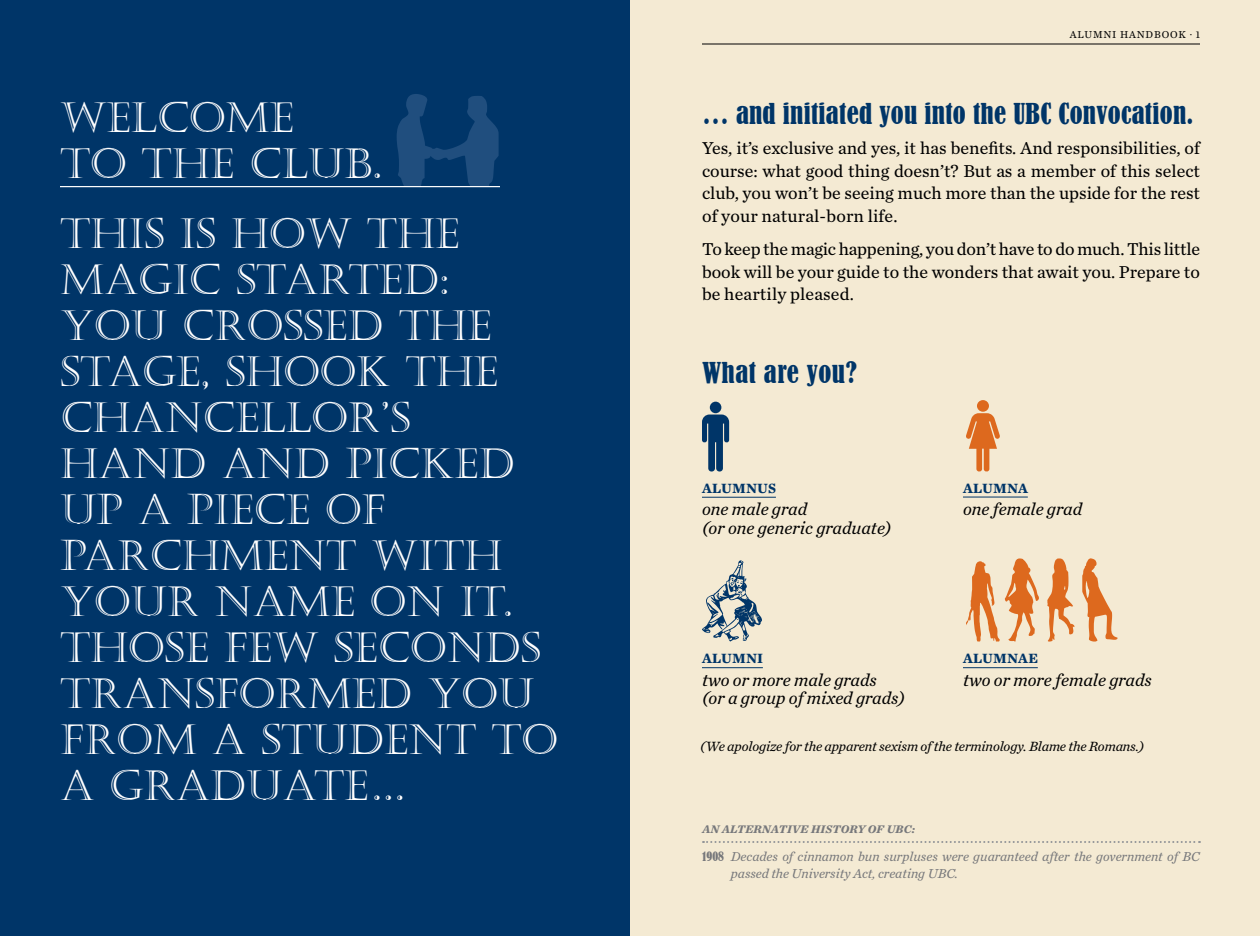
<style>
.page{position:relative;width:1260px;height:936px;background:#fff}
.page>*{position:absolute;margin:0;border:0;box-sizing:border-box;transform-origin:0 0}
.t1{font:42px/46px "Castellar";color:#fff}
.t2{font:condensed 27px "Bernard";letter-spacing:.01em;color:#003568}
.t3{font:18px/22.4px "Chronicle Text G2";color:#000;text-align:justify}
.t4{font:italic 18px/18.6px "Chronicle Text G2";color:#000}
.t5{font:italic 14px "Chronicle Text G2";letter-spacing:-.01em;color:#000}
.t6{font:700 14px "Chronicle Text G2";letter-spacing:.02em;color:#003568}
.t7{font:italic 13.6px/17.4px "Chronicle Text G2";color:#77787b}
.t8{font:italic 700 11.6px "Chronicle Text G2";letter-spacing:.02em;color:#77787b}
.t9{font:10.4px "Chronicle Text G2";letter-spacing:.17em;color:#000}
.s1{font-family:"Bernard";font-style:normal;font-stretch:condensed;font-size:12px}
</style>
<div class="page">
<div style="left:630px;top:0;width:630px;height:936px;background:#f4ead3"></div>
<hr style="left:702px;top:44px;width:498px;height:1px;background:#000">
<svg style="left:703px;top:841px;width:497px;height:2px"></svg>
<div style="left:0;top:0;width:630px;height:936px;background:#003568"></div>
<hr style="left:702px;top:497px;width:74px;height:1px;background:#003568">
<hr style="left:702px;top:667px;width:61px;height:1px;background:#003568">
<hr style="left:963px;top:497px;width:65px;height:1px;background:#003568">
<hr style="left:963px;top:667px;width:75px;height:1px;background:#003568">
<div style="left:710px;top:402px;width:11px;height:11px;background:#003568;border-radius:50%"></div>
<svg style="left:702px;top:415px;width:27px;height:57px"></svg>
<div style="left:977px;top:400px;width:12px;height:12px;background:#dd691e;border-radius:50%"></div>
<svg style="left:966px;top:413px;width:34px;height:59px"></svg>
<svg style="left:702px;top:560px;width:60px;height:82px"></svg>
<svg style="left:1047px;top:558px;width:27px;height:84px"></svg>
<svg style="left:1082px;top:558px;width:36px;height:84px"></svg>
<svg style="left:966px;top:558px;width:73px;height:84px"></svg>
<svg style="left:397px;top:94px;width:102px;height:92px"></svg>
<hr style="left:60px;top:186px;width:440px;height:1px;background:#fff">
<h1 class="t1" style="left:60px;top:96px;width:324px">WELCOME<br>TO THE CLUB.</h1>
<h1 class="t1" style="left:60px;top:212px;width:499px">THIS IS HOW THE<br>MAGIC STARTED:<br>YOU CROSSED THE<br>STAGE, SHOOK THE<br>CHANCELLOR’S<br>HAND AND PICKED<br>UP A PIECE OF<br>PARCHMENT WITH<br>YOUR NAME ON IT.<br>THOSE FEW SECONDS<br>TRANSFORMED YOU<br>FROM A STUDENT TO<br>A GRADUATE…</h1>
<p class="t9" style="left:1070px;top:27px;width:132px">Alumni Handbook · 1</p>
<h2 class="t2" style="left:702px;top:98px;width:493px">… and initiated you into the UBC Convocation.</h2>
<p class="t3" style="left:702px;top:136px;width:501px">Yes, it’s exclusive and yes, it has benefits. And responsibilities, of course: what good thing doesn’t? But as a member of this select club, you won’t be seeing much more than the upside for the rest of your natural-born life.</p>
<p class="t3" style="left:702px;top:237px;width:500px">To keep the magic happening, you don’t have to do much. This little book will be your guide to the wonders that await you. Prepare to be heartily pleased.</p>
<h2 class="t2" style="left:702px;top:357px;width:157px">What are you?</h2>
<p class="t6" style="left:702px;top:477px;width:76px">ALUMNUS</p>
<p class="t4" style="left:702px;top:499px;width:191px">one male grad<br>(or one generic graduate)</p>
<p class="t6" style="left:963px;top:477px;width:67px">ALUMNA</p>
<p class="t4" style="left:963px;top:499px;width:121px">one female grad</p>
<p class="t6" style="left:702px;top:647px;width:63px">ALUMNI</p>
<p class="t4" style="left:702px;top:670px;width:204px">two or more male grads<br>(or a group of mixed grads)</p>
<p class="t5" style="left:700px;top:735px;width:446px">(We apologize for the apparent sexism of the terminology. Blame the Romans.)</p>
<p class="t6" style="left:963px;top:647px;width:77px">ALUMNAE</p>
<p class="t4" style="left:963px;top:670px;width:190px">two or more female grads</p>
<p class="t8" style="left:702px;top:820px;width:215px">AN ALTERNATIVE HISTORY OF UBC:</p>
<p class="t7" style="left:731px;top:847px;width:471px;text-indent:-29px"><span class="s1">1908</span> Decades of cinnamon bun surpluses were guaranteed after the government of BC passed the University Act, creating UBC.</p>
</div>
